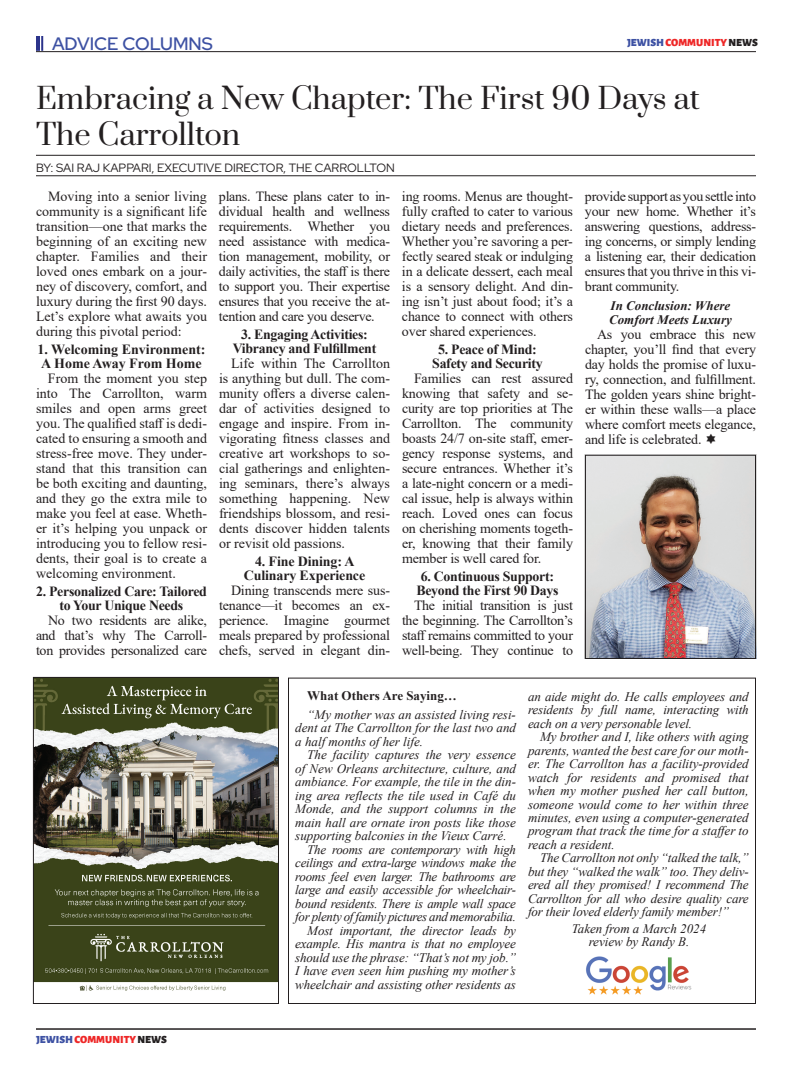
<style>
.page{position:relative;width:792px;height:1080px;background:#fff}
.page>*{position:absolute;margin:0;border:0;box-sizing:border-box;transform-origin:0 0}
.t1{font:29px/36px "Prata";color:#231f20}
.t2{font:600 18px "Red Hat Display";color:#3d51a3}
.t3{font:14px/15px "Times New Roman";letter-spacing:-.01em;color:#231f20;text-align:justify}
.t4{font:700 14px/14px "Times New Roman";letter-spacing:-.02em;color:#231f20;text-align:center}
.t5{font:700 14px/14px "Times New Roman";color:#231f20}
.t6{font:italic 13px/13.5px "Times New Roman";letter-spacing:-.01em;color:#231f20;text-align:justify}
.t7{font:italic 700 13px/13.5px "Times New Roman";color:#231f20}
.t8{font:700 13px "Times New Roman";color:#231f20}
.t9{font:12px "Red Hat Display";color:#231f20}
.t10{font:900 11px "Alegreya Sans";color:#ee2727}
.s1{color:#3d51a3}
.s2{color:#231f20}
</style>
<div class="page">
<hr style="left:36px;top:51px;width:720px;height:1px;background:#231f20">
<div style="left:288px;top:678px;width:468px;height:326px;border:1px solid #231f20"></div>
<hr style="left:36px;top:1029px;width:720px;height:1px;background:#231f20">
<hr style="left:36px;top:36px;width:4px;height:15px;background:#2c348b">
<svg style="left:41px;top:36px;width:2px;height:15px"></svg>
<img style="left:35px;top:679px;width:242px;height:312px">
<div style="left:33px;top:677px;width:246px;height:327px;border:1px solid #231f20"></div>
<img style="left:587px;top:457px;width:167px;height:200px">
<div style="left:585px;top:455px;width:171px;height:204px;border:1px solid #231f20"></div>
<hr style="left:36px;top:175px;width:720px;height:1px;background:#231f20">
<hr style="left:36px;top:155px;width:719px;height:1px;background:#231f20">
<img style="left:586px;top:956px;width:106px;height:39px">
<p class="t2" style="left:52px;top:32px;width:162px">ADVICE COLUMNS</p>
<p class="t10" style="left:627px;top:34px;width:132px"><span class="s1">JEWISH</span>COMMUNITY <span class="s2">NEWS</span></p>
<h1 class="t1" style="left:36px;top:79px;width:666px">Embracing a New Chapter: The First 90 Days at<br>The Carrollton</h1>
<p class="t9" style="left:36px;top:160px;width:360px">BY: SAI RAJ KAPPARI, EXECUTIVE DIRECTOR, THE CARROLLTON</p>
<p class="t3" style="left:36px;top:188px;width:173px;text-indent:12px">Moving into a senior living community is a significant life transition—one that marks the beginning of an exciting new chapter. Families and their loved ones embark on a jour&shy;ney of discovery, comfort, and luxury during the first 90 days.<br>Let’s explore what awaits you during this pivotal period:</p>
<p class="t5" style="left:38px;top:342px;width:169px">1. Welcoming Environment:<br>A Home Away From Home</p>
<p class="t3" style="left:36px;top:370px;width:173px;text-indent:12px">From the moment you step into The Carrollton, warm smiles and open arms greet you. The qualified staff is dedi&shy;cated to ensuring a smooth and stress-free move. They under&shy;stand that this transition can be both exciting and daunting, and they go the extra mile to make you feel at ease. Wheth&shy;er it’s helping you unpack or introducing you to fellow resi&shy;dents, their goal is to create a welcoming environment.</p>
<p class="t4" style="left:36px;top:584px;width:172px">2. Personalized Care: Tailored to Your Unique Needs</p>
<p class="t3" style="left:36px;top:612px;width:173px;text-indent:12px">No two residents are alike, and that’s why The Carroll&shy;ton provides personalized care</p>
<p class="t3" style="left:219px;top:188px;width:173px">plans. These plans cater to in&shy;dividual health and wellness requirements. Whether you need assistance with medica&shy;tion management, mobility, or daily activities, the staff is there to support you. Their expertise ensures that you receive the at&shy;tention and care you deserve.</p>
<p class="t4" style="left:233px;top:327px;width:145px">3. Engaging Activities:<br>Vibrancy and Fulfillment</p>
<p class="t3" style="left:219px;top:355px;width:173px;text-indent:12px">Life within The Carrollton is anything but dull. The com&shy;munity offers a diverse calen&shy;dar of activities designed to engage and inspire. From in&shy;vigorating fitness classes and creative art workshops to so&shy;cial gatherings and enlighten&shy;ing seminars, there’s always something happening. New friendships blossom, and resi&shy;dents discover hidden talents or revisit old passions.</p>
<p class="t4" style="left:244px;top:554px;width:123px">4. Fine Dining: A<br>Culinary Experience</p>
<p class="t3" style="left:219px;top:582px;width:173px;text-indent:12px">Dining transcends mere sus&shy;tenance—it becomes an ex&shy;perience. Imagine gourmet meals prepared by professional chefs, served in elegant din-</p>
<p class="t3" style="left:402px;top:188px;width:173px">ing rooms. Menus are thought&shy;fully crafted to cater to various dietary needs and preferences.<br>Whether you’re savoring a per&shy;fectly seared steak or indulging in a delicate dessert, each meal is a sensory delight. And din&shy;ing isn’t just about food; it’s a chance to connect with others over shared experiences.</p>
<p class="t4" style="left:432px;top:342px;width:112px">5. Peace of Mind:<br>Safety and Security</p>
<p class="t3" style="left:402px;top:370px;width:173px;text-indent:12px">Families can rest assured knowing that safety and se&shy;curity are top priorities at The Carrollton. The community boasts 24/7 on-site staff, emer&shy;gency response systems, and secure entrances. Whether it’s a late-night concern or a medi&shy;cal issue, help is always within reach. Loved ones can focus on cherishing moments togeth&shy;er, knowing that their family member is well cared for.</p>
<p class="t4" style="left:416px;top:569px;width:144px">6. Continuous Support:<br>Beyond the First 90 Days</p>
<p class="t3" style="left:402px;top:597px;width:173px;text-indent:12px">The initial transition is just the beginning. The Carrollton’s staff remains committed to your well-being. They continue to</p>
<p class="t3" style="left:585px;top:188px;width:173px">provide support as you settle into your new home. Whether it’s answering questions, address&shy;ing concerns, or simply lending a listening ear, their dedication ensures that you thrive in this vi&shy;brant community.</p>
<p class="t7" style="left:609px;top:299px;width:124px">In Conclusion: Where<br>Comfort Meets Luxury</p>
<p class="t3" style="left:585px;top:326px;width:173px;text-indent:12px">As you embrace this new chapter, you’ll find that every day holds the promise of luxu&shy;ry, connection, and fulfillment.<br>The golden years shine bright&shy;er within these walls—a place where comfort meets elegance, and life is celebrated.</p>
<p class="t10" style="left:36px;top:1031px;width:132px"><span class="s1">JEWISH</span>COMMUNITY <span class="s2">NEWS</span></p>
<p class="t8" style="left:307px;top:687px;width:151px">What Others Are Saying…</p>
<p class="t6" style="left:295px;top:707px;width:222px;text-indent:12px">“My mother was an assisted living resi&shy;dent at The Carrollton for the last two and a half months of her life.</p>
<p class="t6" style="left:307px;top:748px;width:210px">The facility captures the very essence</p>
<p class="t6" style="left:295px;top:761px;width:222px">of New Orleans architecture, culture, and</p>
<p class="t6" style="left:295px;top:775px;width:222px">ambiance. For example, the tile in the din-</p>
<p class="t6" style="left:295px;top:788px;width:222px">ing area reflects the tile used in Café du</p>
<p class="t6" style="left:295px;top:802px;width:222px">Monde, and the support columns in the</p>
<p class="t6" style="left:295px;top:815px;width:222px">main hall are ornate iron posts like those</p>
<p class="t6" style="left:295px;top:829px;width:213px">supporting balconies in the Vieux Carré.</p>
<p class="t6" style="left:307px;top:842px;width:210px">The rooms are contemporary with high</p>
<p class="t6" style="left:295px;top:856px;width:222px">ceilings and extra-large windows make the</p>
<p class="t6" style="left:295px;top:869px;width:222px">rooms feel even larger. The bathrooms are</p>
<p class="t6" style="left:295px;top:883px;width:222px">large and easily accessible for wheelchair-</p>
<p class="t6" style="left:295px;top:896px;width:222px">bound residents. There is ample wall space</p>
<p class="t6" style="left:295px;top:910px;width:222px">for plenty of family pictures and memorabilia.</p>
<p class="t6" style="left:307px;top:923px;width:210px">Most important, the director leads by</p>
<p class="t6" style="left:295px;top:937px;width:222px">example. His mantra is that no employee</p>
<p class="t6" style="left:295px;top:950px;width:222px">should use the phrase: “That’s not my job.”</p>
<p class="t6" style="left:295px;top:964px;width:222px">I have even seen him pushing my mother’s</p>
<p class="t6" style="left:295px;top:977px;width:222px">wheelchair and assisting other residents as</p>
<p class="t6" style="left:528px;top:689px;width:222px">an aide might do. He calls employees and residents by full name, interacting with each on a very personable level.</p>
<p class="t6" style="left:528px;top:730px;width:222px;text-indent:12px">My brother and I, like others with aging parents, wanted the best care for our moth&shy;er. The Carrollton has a facility-provided watch for residents and promised that when my mother pushed her call button, someone would come to her within three minutes, even using a computer-generated program that track the time for a staffer to reach a resident.</p>
<p class="t6" style="left:528px;top:851px;width:222px;text-indent:12px">The Carrollton not only “talked the talk,” but they “walked the walk” too. They deliv&shy;ered all they promised! I recommend The Carrollton for all who desire quality care for their loved elderly family member!”</p>
<p class="t6" style="left:572px;top:921px;width:136px;text-align:center">Taken from a March 2024 review by Randy B.</p>
</div>
